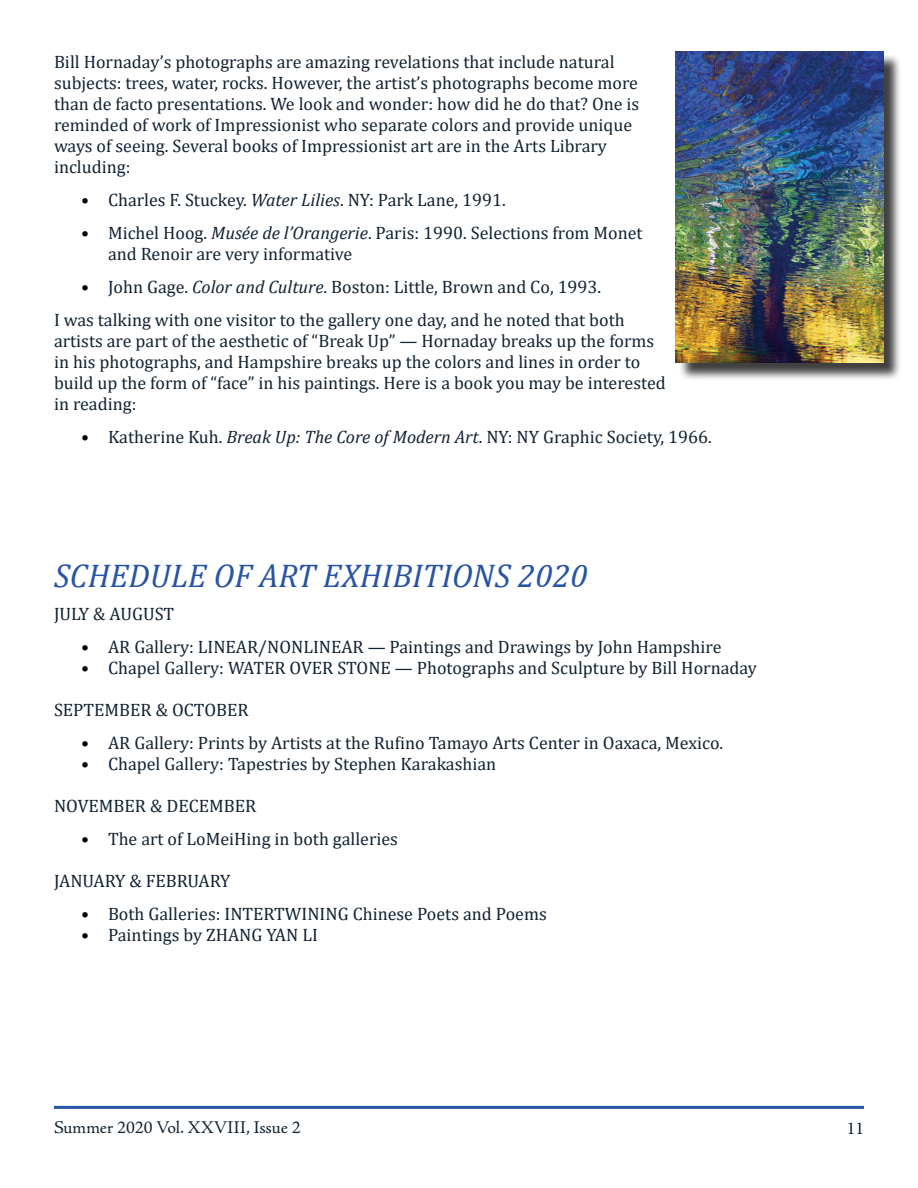
<style>
.page{position:relative;width:918px;height:1188px;background:#fff}
.page>*{position:absolute;margin:0;border:0;box-sizing:border-box;transform-origin:0 0}
.t1{font:italic 33px "Cambria";color:#2754a3}
.t2{font:18px/21px "Cambria";color:#122232}
.t3{font:18px "Adobe Jenson Pro";color:#122232}
.t4{font:18px "Minion Pro";color:#122232}
.s1{color:#000}
.s2{font-style:italic}
</style>
<div class="page">
<hr style="left:54px;top:1106px;width:810px;height:3px;background:#2754a3">
<div style="left:678px;top:54px;width:223px;height:327px;background:#000;opacity:.75"></div>
<img style="left:676px;top:51px;width:207px;height:311px">
<p class="t2" style="left:54px;top:51px;width:587px">Bill Hornaday’s photographs are amazing revelations that include natural subjects: trees, water, rocks. However, the artist’s photographs become more than de facto presentations. We look and wonder: how did he do that? One is reminded of work of Impressionist who separate colors and provide unique ways of seeing. Several books of Impressionist art are in the Arts Library including:</p>
<p class="t2" style="left:81px;top:189px;width:426px"><span class="s1">•</span> Charles F. Stuckey. <span class="s2">Water Lilies</span>. NY: Park Lane, 1991.</p>
<p class="t2" style="left:108px;top:222px;width:536px;text-indent:-27px"><span class="s1">•</span> Michel Hoog. <span class="s2">Musée de l’Orangerie</span>. Paris: 1990. Selections from Monet and Renoir are very informative</p>
<p class="t2" style="left:54px;top:270px;width:572px;line-height:33px;text-align:center"><span class="s1">•</span> John Gage. <span class="s2">Color and Culture</span>. Boston: Little, Brown and Co, 1993.<br>I was talking with one visitor to the gallery one day, and he noted that both</p>
<p class="t2" style="left:54px;top:330px;width:613px">artists are part of the aesthetic of “Break Up” — Hornaday breaks up the forms in his photographs, and Hampshire breaks up the colors and lines in order to build up the form of “face” in his paintings. Here is a book you may be interested in reading:</p>
<p class="t2" style="left:81px;top:426px;width:632px"><span class="s1">•</span> Katherine Kuh. <span class="s2">Break Up: The Core of Modern Art</span>. NY: NY Graphic Society, 1966.</p>
<h1 class="t1" style="left:54px;top:552px;width:535px">SCHEDULE OF ART EXHIBITIONS 2020</h1>
<p class="t2" style="left:54px;top:603px;width:122px">JULY &amp; AUGUST</p>
<p class="t2" style="left:81px;top:636px;width:642px"><span class="s1">•</span> AR Gallery: LINEAR/NONLINEAR — Paintings and Drawings by John Hampshire</p>
<p class="t2" style="left:81px;top:657px;width:678px"><span class="s1">•</span> Chapel Gallery: WATER OVER STONE — Photographs and Sculpture by Bill Hornaday</p>
<p class="t2" style="left:54px;top:699px;width:196px">SEPTEMBER &amp; OCTOBER</p>
<p class="t2" style="left:81px;top:732px;width:644px"><span class="s1">•</span> AR Gallery: Prints by Artists at the Rufino Tamayo Arts Center in Oaxaca, Mexico.</p>
<p class="t2" style="left:81px;top:753px;width:417px"><span class="s1">•</span> Chapel Gallery: Tapestries by Stephen Karakashian</p>
<p class="t2" style="left:54px;top:795px;width:204px">NOVEMBER &amp; DECEMBER</p>
<p class="t2" style="left:81px;top:828px;width:318px"><span class="s1">•</span> The art of LoMeiHing in both galleries</p>
<p class="t2" style="left:54px;top:870px;width:178px">JANUARY &amp; FEBRUARY</p>
<p class="t2" style="left:81px;top:903px;width:467px"><span class="s1">•</span> Both Galleries: INTERTWINING Chinese Poets and Poems</p>
<p class="t2" style="left:81px;top:924px;width:238px"><span class="s1">•</span> Paintings by ZHANG YAN LI</p>
<p class="t3" style="left:54px;top:1118px;width:248px">Summer 2020 Vol. XXVIII, Issue 2</p>
<p class="t4" style="left:847px;top:1116px;width:19px">11</p>
</div>
